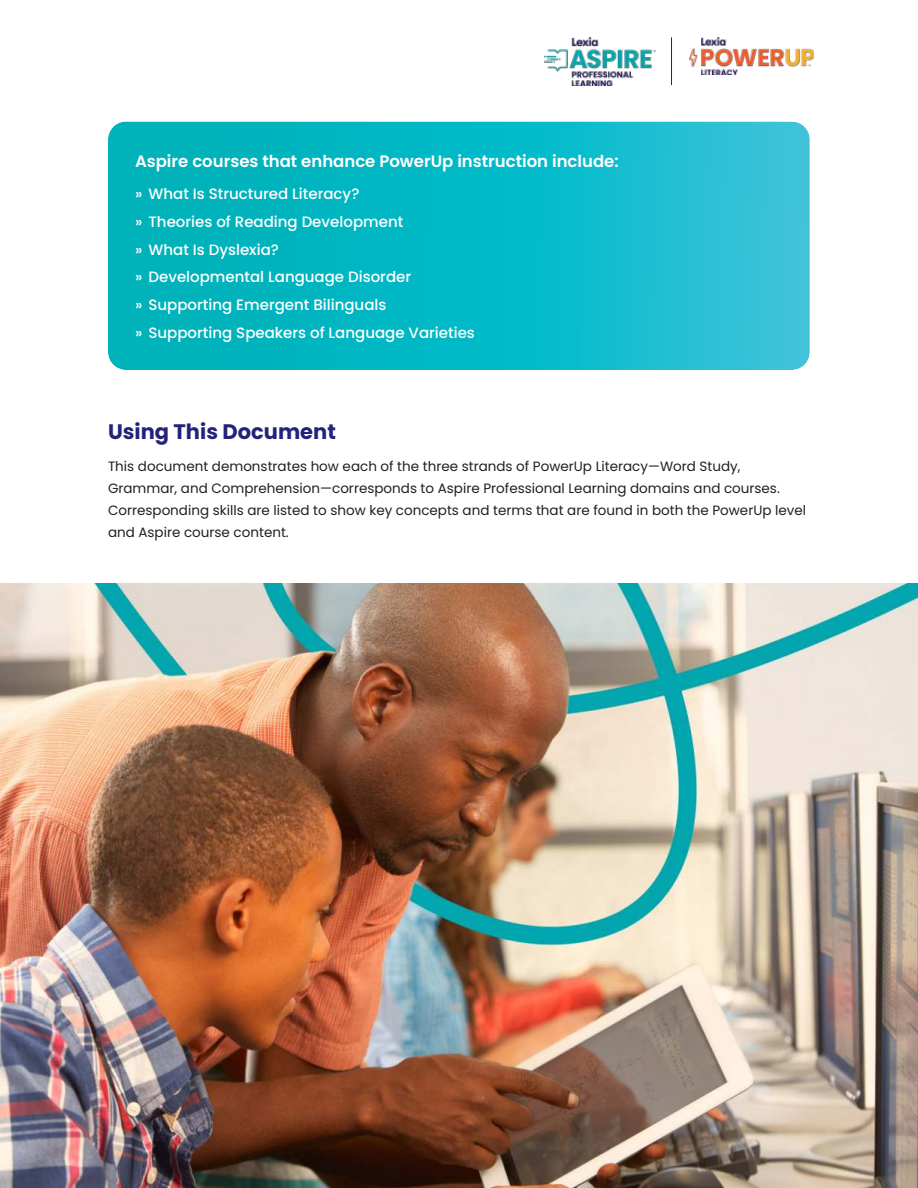
<style>
.page{position:relative;width:918px;height:1188px;background:#fff}
.page>*{position:absolute;margin:0;border:0;box-sizing:border-box;transform-origin:0 0}
.t1{font:700 21px "Poppins";color:#242279}
.t2{font:600 16.5px "Poppins";color:#fff}
.t3{font:500 15px/27.8px "Poppins";color:#fff}
.t4{font:13.5px/21.8px "Poppins";color:#221f1f}
</style>
<div class="page">
<img style="left:544px;top:37px;width:111px;height:48px">
<img style="left:690px;top:37px;width:123px;height:37px">
<hr style="left:671px;top:37px;width:1px;height:48px;background:#242279">
<img style="left:108px;top:122px;width:702px;height:248px">
<img style="left:0;top:583px;width:918px;height:605px">
<p class="t2" style="left:135px;top:154px;width:485px">Aspire courses that enhance PowerUp instruction include:</p>
<p class="t3" style="left:135px;top:182px;width:341px">» What Is Structured Literacy?<br>» Theories of Reading Development<br>» What Is Dyslexia?<br>» Developmental Language Disorder<br>» Supporting Emergent Bilinguals<br>» Supporting Speakers of Language Varieties</p>
<h1 class="t1" style="left:108px;top:422px;width:229px">Using This Document</h1>
<p class="t4" style="left:108px;top:456px;width:700px">This document demonstrates how each of the three strands of PowerUp Literacy—Word Study, Grammar, and Comprehension—corresponds to Aspire Professional Learning domains and courses.<br>Corresponding skills are listed to show key concepts and terms that are found in both the PowerUp level and Aspire course content.</p>
</div>
